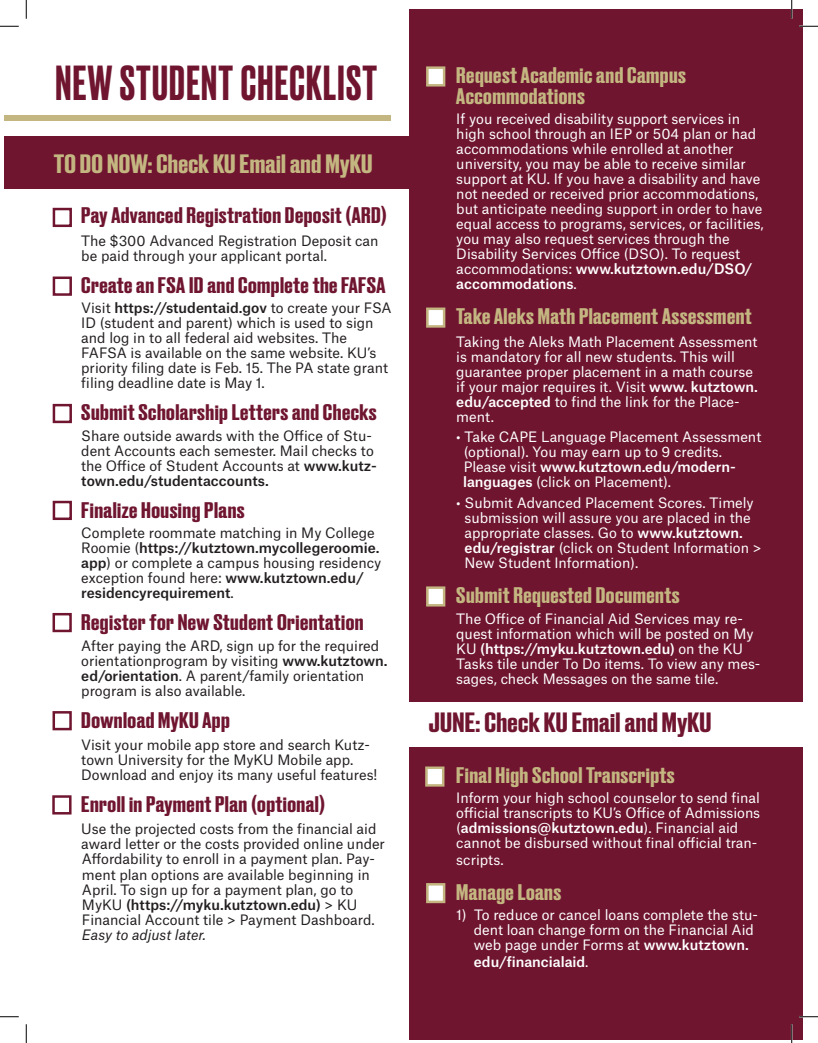
<style>
.page{position:relative;width:818px;height:1043px;background:#fff}
.page>*{position:absolute;margin:0;border:0;box-sizing:border-box;transform-origin:0 0}
.t1{font:500 46.25px "Druk";letter-spacing:.03em;color:#6f1530}
.t2{font:500 26.25px "Druk";letter-spacing:.01em;color:#6f1530;scale:1.33 1}
.t3{font:500 25px "Druk";letter-spacing:.01em;color:#c4b681;scale:1.33 1}
.t4{font:500 21.25px "Druk";letter-spacing:.015em;color:#6f1530;scale:1.33 1}
.t5{font:500 21.25px/21.2px "Druk";letter-spacing:.015em;color:#c4b681;scale:1.33 1}
.t6{font:13.75px/15px "Atlas Grotesk";color:#fff}
.t7{font:13.75px/15px "Atlas Grotesk";color:#231f20}
.t8{font:italic 13.75px "Atlas Grotesk";color:#231f20}
.t9{font:500 13.75px "Atlas Grotesk";color:#fff}
.s1{font-weight:500}
.s2{font-weight:400}
</style>
<div class="page">
<div style="left:4px;top:137px;width:410px;height:52px;background:#6f1530"></div>
<div style="left:409px;top:9px;width:393px;height:1030px;background:#6f1530"></div>
<div style="left:4px;top:115px;width:386px;height:5px;background:#c4b681"></div>
<div style="left:426px;top:66px;width:19px;height:20px;background:#fff;border:2px solid #c4b681"></div>
<div style="left:426px;top:307px;width:19px;height:20px;background:#fff;border:2px solid #c4b681"></div>
<div style="left:426px;top:586px;width:19px;height:20px;background:#fff;border:2px solid #c4b681"></div>
<div style="left:53px;top:208px;width:19px;height:19px;border:2px solid #6f1530"></div>
<div style="left:53px;top:276px;width:19px;height:20px;border:2px solid #6f1530"></div>
<div style="left:53px;top:404px;width:19px;height:19px;border:2px solid #6f1530"></div>
<div style="left:53px;top:501px;width:19px;height:19px;border:2px solid #6f1530"></div>
<div style="left:52px;top:613px;width:20px;height:19px;border:2px solid #6f1530"></div>
<div style="left:52px;top:711px;width:20px;height:19px;border:2px solid #6f1530"></div>
<div style="left:405px;top:702px;width:409px;height:45px;background:#fff"></div>
<div style="left:52px;top:795px;width:19px;height:19px;border:2px solid #6f1530"></div>
<div style="left:425px;top:766px;width:19px;height:20px;background:#fff;border:2px solid #c4b681"></div>
<div style="left:426px;top:883px;width:19px;height:20px;background:#fff;border:2px solid #c4b681"></div>
<svg style="left:0;top:25px;width:19px;height:2px"></svg>
<svg style="left:799px;top:25px;width:19px;height:2px"></svg>
<svg style="left:0;top:1016px;width:19px;height:1px"></svg>
<svg style="left:799px;top:1015px;width:19px;height:2px"></svg>
<svg style="left:25px;top:0;width:2px;height:19px"></svg>
<svg style="left:25px;top:1024px;width:2px;height:18px"></svg>
<svg style="left:790px;top:0;width:2px;height:19px"></svg>
<svg style="left:790px;top:1024px;width:2px;height:18px"></svg>
<h1 class="t1" style="left:56px;top:51px;width:323px">NEW STUDENT CHECKLIST</h1>
<h3 class="t5" style="left:456px;top:63px;width:174px">Request Academic and Campus<br>Accommodations</h3>
<p class="t6" style="left:456px;top:110px;width:309px">If you received disability support services in high school through an IEP or 504 plan or had accommodations while enrolled at another university, you may be able to receive similar support at KU. If you have a disability and have not needed or received prior accommodations, but anticipate needing support in order to have equal access to programs, services, or facilities, you may also request services through the Disability Services Office (DSO). To request accommodations: <span class="s1">www.kutztown.edu/DSO/ accommodations</span>.</p>
<h3 class="t5" style="left:456px;top:305px;width:223px">Take Aleks Math Placement Assessment</h3>
<p class="t6" style="left:456px;top:332px;width:303px">Taking the Aleks Math Placement Assessment is mandatory for all new students. This will guarantee proper placement in a math course if your major requires it. Visit <span class="s1">www. kutztown. edu/accepted</span> to find the link for the Place&shy;ment.</p>
<p class="t6" style="left:463px;top:428px;width:300px;text-indent:-7px">• Take CAPE Language Placement Assessment (optional). You may earn up to 9 credits.<br>Please visit <span class="s1">www.kutztown.edu/modern&shy;languages</span> (click on Placement).</p>
<p class="t6" style="left:464px;top:494px;width:298px;text-indent:-8px">• Submit Advanced Placement Scores. Timely submission will assure you are placed in the appropriate classes. Go to <span class="s1">www.kutztown. edu/registrar</span> (click on Student Information &gt; New Student Information).</p>
<h3 class="t5" style="left:456px;top:583px;width:169px">Submit Requested Documents</h3>
<p class="t6" style="left:456px;top:609px;width:305px">The Office of Financial Aid Services may re&shy;quest information which will be posted on My KU <span class="s1">(https://myku.kutztown.edu)</span> on the KU Tasks tile under To Do items. To view any mes&shy;sages, check Messages on the same tile.</p>
<h2 class="t2" style="left:429px;top:704px;width:214px">JUNE: Check KU Email and MyKU</h2>
<h3 class="t5" style="left:456px;top:763px;width:166px">Final High School Transcripts</h3>
<p class="t6" style="left:456px;top:789px;width:305px">Inform your high school counselor to send final official transcripts to KU’s Office of Admissions (<span class="s1">admissions@kutztown.edu</span>). Financial aid cannot be disbursed without final official tran-</p>
<p class="t6" style="left:456px;top:850px;width:49px">scripts.</p>
<h3 class="t5" style="left:456px;top:880px;width:80px">Manage Loans</h3>
<p class="t6" style="left:474px;top:906px;width:285px;text-indent:-18px">1) To reduce or cancel loans complete the stu&shy;dent loan change form on the Financial Aid web page under Forms at <span class="s1">www.kutztown.</span></p>
<p class="t9" style="left:474px;top:950px;width:116px">edu/financialaid<span class="s2">.</span></p>
<h3 class="t3" style="left:54px;top:146px;width:241px">TO DO NOW: Check KU Email and MyKU</h3>
<h3 class="t4" style="left:81px;top:201px;width:231px">Pay Advanced Registration Deposit (ARD)</h3>
<p class="t7" style="left:81px;top:231px;width:299px">The $300 Advanced Registration Deposit can be paid through your applicant portal.</p>
<h3 class="t4" style="left:81px;top:270px;width:230px">Create an FSA ID and Complete the FAFSA</h3>
<p class="t7" style="left:81px;top:299px;width:312px">Visit <span class="s1">https://studentaid.gov</span> to create your FSA ID (student and parent) which is used to sign and log in to all federal aid websites. The FAFSA is available on the same website. KU’s priority filing date is Feb. 15. The PA state grant filing deadline date is May 1.</p>
<h3 class="t4" style="left:81px;top:397px;width:223px">Submit Scholarship Letters and Checks</h3>
<p class="t7" style="left:81px;top:426px;width:297px">Share outside awards with the Office of Stu&shy;dent Accounts each semester. Mail checks to the Office of Student Accounts at <span class="s1">www.kutz&shy;town.edu/studentaccounts.</span></p>
<h3 class="t4" style="left:81px;top:495px;width:124px">Finalize Housing Plans</h3>
<p class="t7" style="left:81px;top:524px;width:301px">Complete roommate matching in My College Roomie (<span class="s1">https://kutztown.mycollegeroomie. app</span>) or complete a campus housing residency exception found here: <span class="s1">www.kutztown.edu/ residencyrequirement</span>.</p>
<h3 class="t4" style="left:81px;top:607px;width:214px">Register for New Student Orientation</h3>
<p class="t7" style="left:81px;top:636px;width:308px">After paying the ARD, sign up for the required orientationprogram by visiting <span class="s1">www.kutztown. ed/orientation</span>. A parent/family orientation program is also available.</p>
<h3 class="t4" style="left:81px;top:705px;width:113px">Download MyKU App</h3>
<p class="t7" style="left:81px;top:735px;width:298px">Visit your mobile app store and search Kutz&shy;town University for the MyKU Mobile app.<br>Download and enjoy its many useful features!</p>
<h3 class="t4" style="left:81px;top:789px;width:185px">Enroll in Payment Plan (optional)</h3>
<p class="t7" style="left:81px;top:819px;width:305px">Use the projected costs from the financial aid award letter or the costs provided online under<br>Affordability to enroll in a payment plan. Pay-</p>
<p class="t7" style="left:82px;top:866px;width:294px">ment plan options are available beginning in April. To sign up for a payment plan, go to MyKU <span class="s1">(https://myku.kutztown.edu)</span> &gt; KU Financial Account tile &gt; Payment Dashboard.</p>
<p class="t8" style="left:82px;top:924px;width:126px">Easy to adjust later.</p>
</div>
